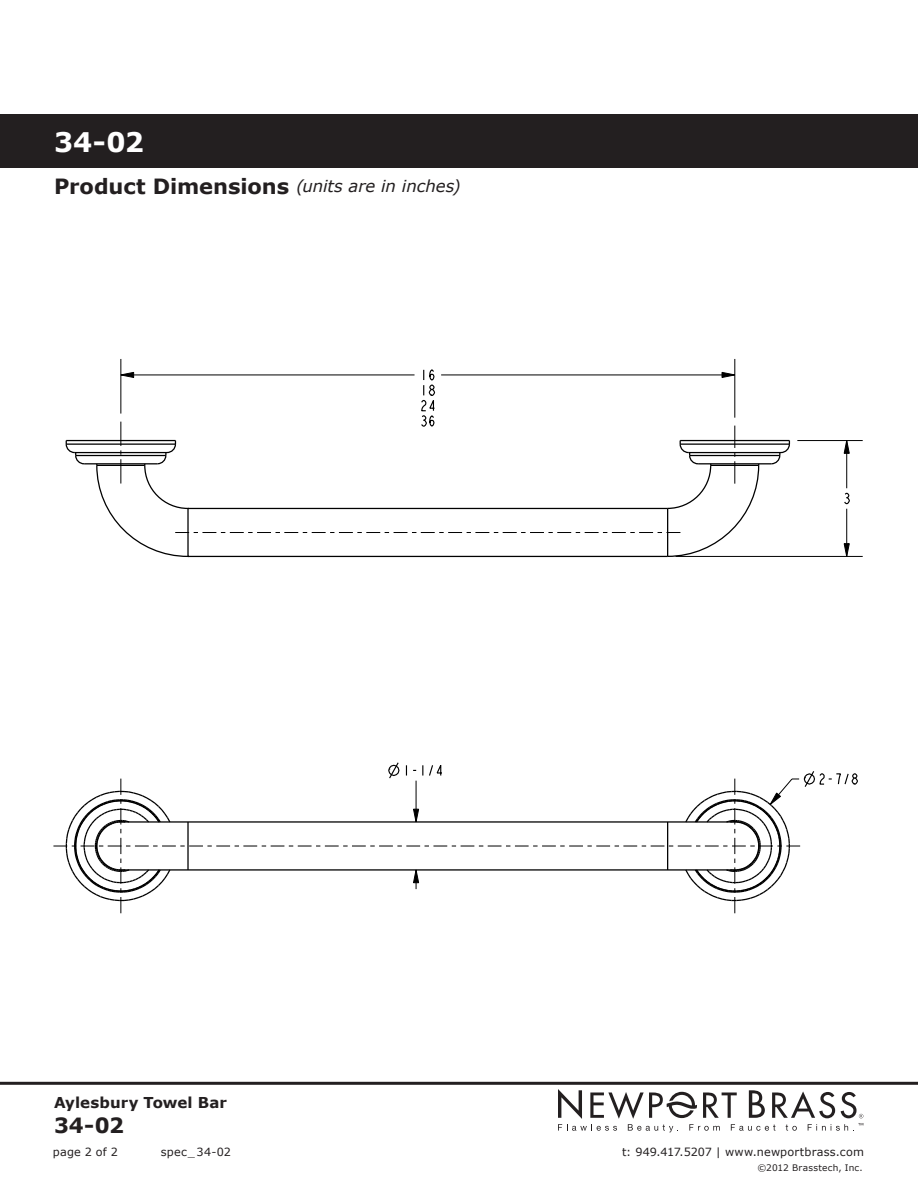
<style>
.page{position:relative;width:918px;height:1188px;background:#fff}
.page>*{position:absolute;margin:0;border:0;box-sizing:border-box;transform-origin:0 0}
.t1{font:700 27px "Verdana";color:#fff}
.t2{font:700 21px "Verdana";color:#231f20}
.t3{font:italic 16.5px "Verdana";letter-spacing:-.005em;color:#231f20}
.t4{font:700 15px "Verdana";letter-spacing:.005em;color:#231f20}
.t5{font:11.25px "Verdana";letter-spacing:.015em;color:#231f20}
.t6{font:9px "Verdana";letter-spacing:.025em;color:#231f20}
.s1{font-weight:700;font-style:normal;font-size:21px}
</style>
<div class="page">
<div style="left:0;top:114px;width:918px;height:54px;background:#231f20"></div>
<hr style="left:0;top:1082px;width:918px;height:3px;background:#231f20">
<svg style="left:844px;top:492px;width:6px;height:13px"></svg>
<svg style="left:843px;top:543px;width:7px;height:13px"></svg>
<svg style="left:843px;top:441px;width:7px;height:13px"></svg>
<hr style="left:76px;top:455px;width:90px;height:1px;background:#000">
<hr style="left:690px;top:455px;width:90px;height:1px;background:#000">
<hr style="left:66px;top:443px;width:109px;height:2px;background:#000">
<hr style="left:680px;top:443px;width:109px;height:2px;background:#000">
<hr style="left:121px;top:359px;width:1px;height:55px;background:#000">
<hr style="left:676px;top:556px;width:187px;height:1px;background:#000">
<hr style="left:797px;top:440px;width:66px;height:1px;background:#000">
<hr style="left:734px;top:359px;width:1px;height:59px;background:#000">
<hr style="left:846px;top:441px;width:1px;height:47px;background:#000">
<hr style="left:846px;top:509px;width:1px;height:47px;background:#000">
<hr style="left:84px;top:463px;width:74px;height:1px;background:#000">
<hr style="left:698px;top:463px;width:74px;height:1px;background:#000">
<hr style="left:75px;top:452px;width:92px;height:1px;background:#000">
<hr style="left:689px;top:452px;width:92px;height:1px;background:#000">
<hr style="left:66px;top:440px;width:109px;height:1px;background:#000">
<hr style="left:680px;top:440px;width:109px;height:1px;background:#000">
<svg style="left:770px;top:441px;width:21px;height:24px"></svg>
<svg style="left:65px;top:441px;width:20px;height:24px"></svg>
<svg style="left:96px;top:368px;width:664px;height:190px"></svg>
<svg style="left:53px;top:762px;width:805px;height:151px"></svg>
<svg style="left:558px;top:1089px;width:305px;height:43px"></svg>
<h1 class="t1" style="left:54px;top:125px;width:91px">34-02</h1>
<h3 class="t3" style="left:54px;top:176px;width:408px"><span class="s1">Product Dimensions</span> (units are in inches)</h3>
<h3 class="t4" style="left:54px;top:1093px;width:174px">Aylesbury Towel Bar</h3>
<h2 class="t2" style="left:54px;top:1112px;width:72px">34-02</h2>
<p class="t5" style="left:53px;top:1144px;width:67px">page 2 of 2</p>
<p class="t5" style="left:161px;top:1144px;width:72px">spec_34-02</p>
<p class="t5" style="left:622px;top:1144px;width:243px">t: 949.417.5207 | www.newportbrass.com</p>
<p class="t6" style="left:757px;top:1162px;width:107px">©2012 Brasstech, Inc.</p>
</div>
